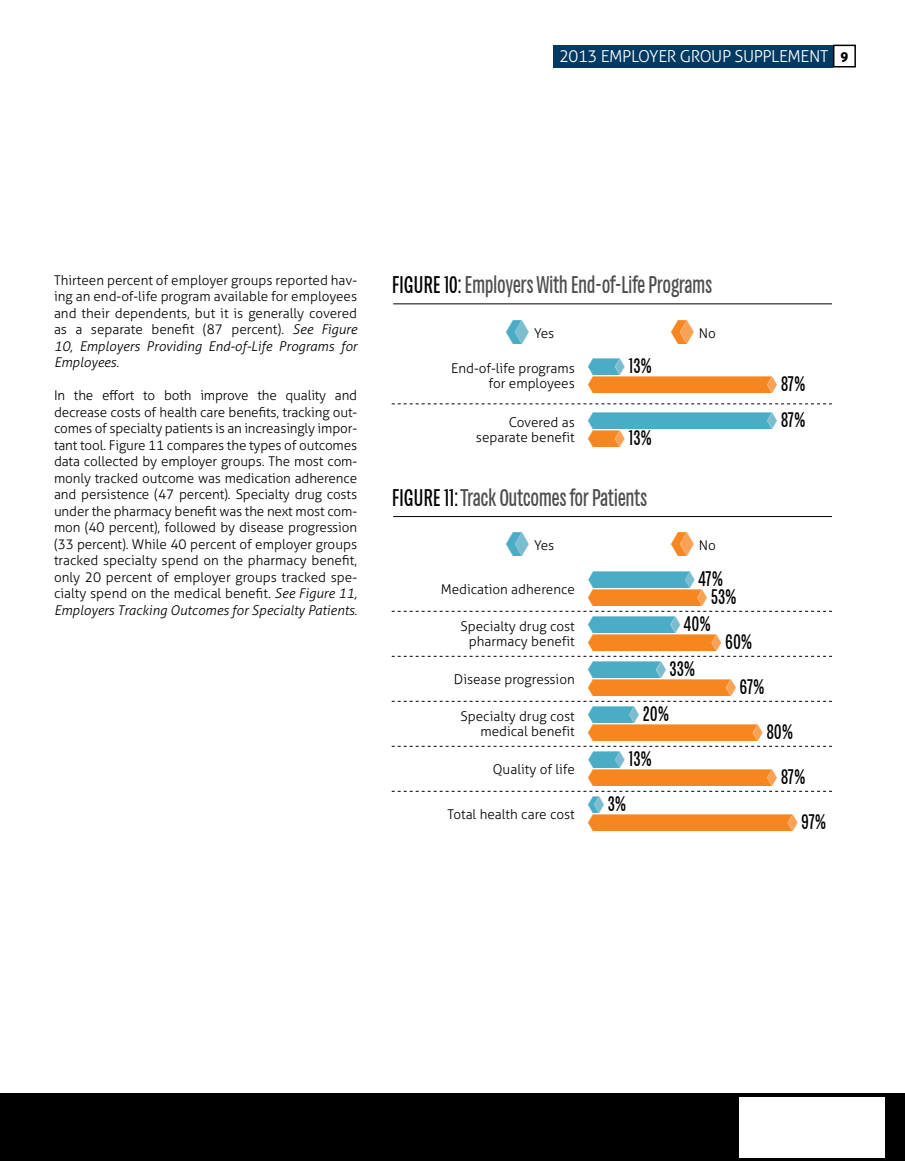
<style>
.page{position:relative;width:905px;height:1161px;background:#fff}
.page>*{position:absolute;margin:0;border:0;box-sizing:border-box;transform-origin:0 0}
.t1{font:34.5px "Chartwell Bars";color:#f6861f}
.t2{font:34.5px "Chartwell Bars";color:#4bacc6}
.t3{font:24px "Chartwell Bars";letter-spacing:-.02em;color:#4d4d4f}
.t4{font:24px "Chartwell Bars";color:#4bacc6}
.t5{font:24px "Chartwell Bars";color:#f6861f}
.t6{font:21px/27px "Chartwell Bars";color:#000}
.t7{font:300 16.5px "Aller";letter-spacing:-.025em;color:#fff}
.t8{font:300 13.5px/16.5px "Aller";color:#000}
.s1{font-family:"Aller Display";font-weight:400;font-size:13.5px;color:#000}
.s2{font-style:italic}
.s3{color:#000}
.s4{color:#7cbcd1}
.s5{color:#f9a154}
.s6{font-family:"Chartwell Bars";font-weight:400;font-size:24px;color:#4bacc6}
.s7{font-family:"Chartwell Bars";font-weight:400;font-size:24px;color:#7cbcd1}
.s8{font-family:"Chartwell Bars";font-weight:400;font-size:21px}
.s9{font-family:"Chartwell Bars";font-weight:400;font-size:24px;color:#f6861f}
.s10{font-family:"Chartwell Bars";font-weight:400;font-size:24px;color:#f9a154}
.s11{font-size:21px;color:#000}
.s12{font-size:24px;color:#f6861f}
.s13{font-size:24px;color:#f9a154}
.s14{font-size:24px;color:#4bacc6}
.s15{font-size:24px;color:#7cbcd1}
</style>
<div class="page">
<div style="left:832px;top:45px;width:23px;height:23px;border:2px solid #000"></div>
<div style="left:554px;top:45px;width:278px;height:23px;background:#003a63"></div>
<div style="left:0;top:1094px;width:904px;height:67px;background:#000"></div>
<div style="left:739px;top:1097px;width:145px;height:61px;background:#fff"></div>
<hr style="left:393px;top:304px;width:439px;height:1px;background:#000">
<svg style="left:392px;top:403px;width:440px;height:1px"></svg>
<hr style="left:393px;top:516px;width:439px;height:1px;background:#000">
<svg style="left:392px;top:611px;width:440px;height:1px"></svg>
<svg style="left:392px;top:656px;width:440px;height:1px"></svg>
<svg style="left:392px;top:701px;width:440px;height:1px"></svg>
<svg style="left:392px;top:746px;width:440px;height:1px"></svg>
<svg style="left:392px;top:791px;width:440px;height:1px"></svg>
<p class="t7" style="left:559px;top:46px;width:291px">2013 Employer Group Supplement <span class="s1">9</span></p>
<p class="t8" style="left:54px;top:272px;width:305px;text-align:justify">Thirteen percent of employer groups reported hav&shy;ing an end-of-life program available for employees and their dependents, but it is generally covered as a separate benefit (87 percent). <span class="s2">See Figure 10, Employers Providing End-of-Life Programs for Employees.</span></p>
<p class="t8" style="left:54px;top:387px;width:305px;text-align:justify">I n the effort to both improve the quality and decrease costs of health care benefits, tracking out&shy;comes of specialty patients is an increasingly impor&shy;tant tool. Figure 11 compares the types of outcomes data collected by employer groups. The most com&shy;monly tracked outcome was medication adherence and persistence (47 percent). Specialty drug costs under the pharmacy benefit was the next most com&shy;mon (40 percent), followed by disease progression (33 percent). While 40 percent of employer groups tracked specialty spend on the pharmacy benefit, only 20 percent of employer groups tracked spe&shy;cialty spend on the medical benefit. <span class="s2">See Figure 11, Employers Tracking Outcomes for Specialty Patients.</span></p>
<h2 class="t3" style="left:392px;top:270px;width:322px"><span class="s3">Figure 10:</span> Employers With End-of-Life Programs</h2>
<h1 class="t2" style="left:506px;top:311px;width:24px">30<span class="s4">=</span></h1>
<p class="t8" style="left:534px;top:325px;width:22px">Yes</p>
<h1 class="t1" style="left:671px;top:311px;width:24px">30<span class="s5">=</span></h1>
<p class="t8" style="left:699px;top:325px;width:19px">No</p>
<p class="t8" style="left:488px;top:361px;width:318px;line-height:15px;text-indent:-37px">End-of-life programs <span class="s6">130</span><span class="s7">=</span> <span class="s8">13%<br></span>for employees <span class="s9">870</span><span class="s10">=</span> <span class="s8">87%</span></p>
<p class="t8" style="left:476px;top:415px;width:331px;line-height:15px;text-indent:33px">Covered as <span class="s6">870</span><span class="s7">=</span> <span class="s8">87% </span>separate benefit <span class="s9">130</span><span class="s10">=</span> <span class="s8">13%</span></p>
<h2 class="t3" style="left:392px;top:483px;width:257px"><span class="s3">Figure 11:</span> Track Outcomes for Patients</h2>
<h1 class="t2" style="left:506px;top:523px;width:24px">30<span class="s4">=</span></h1>
<p class="t8" style="left:534px;top:537px;width:22px">Yes</p>
<h1 class="t1" style="left:671px;top:523px;width:24px">30<span class="s5">=</span></h1>
<p class="t8" style="left:699px;top:537px;width:19px">No</p>
<h2 class="t4" style="left:588px;top:565px;width:136px">470<span class="s4">=</span> <span class="s11">47%</span></h2>
<p class="t8" style="left:440px;top:581px;width:136px">Medication adherence</p>
<h2 class="t5" style="left:588px;top:583px;width:150px">530<span class="s5">=</span> <span class="s11">53%</span></h2>
<p class="t8" style="left:469px;top:619px;width:285px;line-height:15px;text-indent:-8px">Specialty drug cost <span class="s6">400</span><span class="s7">=</span> <span class="s8">40% </span>pharmacy benefit <span class="s9">600</span><span class="s10">=</span> <span class="s8">60%</span></p>
<h2 class="t4" style="left:588px;top:655px;width:109px">330<span class="s4">=</span> <span class="s11">33%</span></h2>
<p class="t8" style="left:454px;top:671px;width:122px">Disease progression</p>
<h2 class="t5" style="left:588px;top:673px;width:178px">670<span class="s5">=</span> <span class="s11">67%</span></h2>
<p class="t8" style="left:480px;top:709px;width:314px;line-height:15px;text-indent:-20px">Specialty drug cost <span class="s6">200</span><span class="s7">=</span> <span class="s8">20%<br></span>medical benefit <span class="s9">800</span><span class="s10">=</span> <span class="s8">80%</span></p>
<h2 class="t4" style="left:588px;top:745px;width:65px">130<span class="s4">=</span> <span class="s11">13%</span></h2>
<p class="t8" style="left:493px;top:761px;width:83px">Quality of life</p>
<h3 class="t6" style="left:588px;top:764px;width:219px"><span class="s12">870</span><span class="s13">=</span> 87%<br><span class="s14">30</span><span class="s15">=</span> 3%</h3>
<p class="t8" style="left:447px;top:806px;width:129px">Total health care cost</p>
<h2 class="t5" style="left:588px;top:808px;width:239px">970<span class="s5">=</span> <span class="s11">97%</span></h2>
</div>
